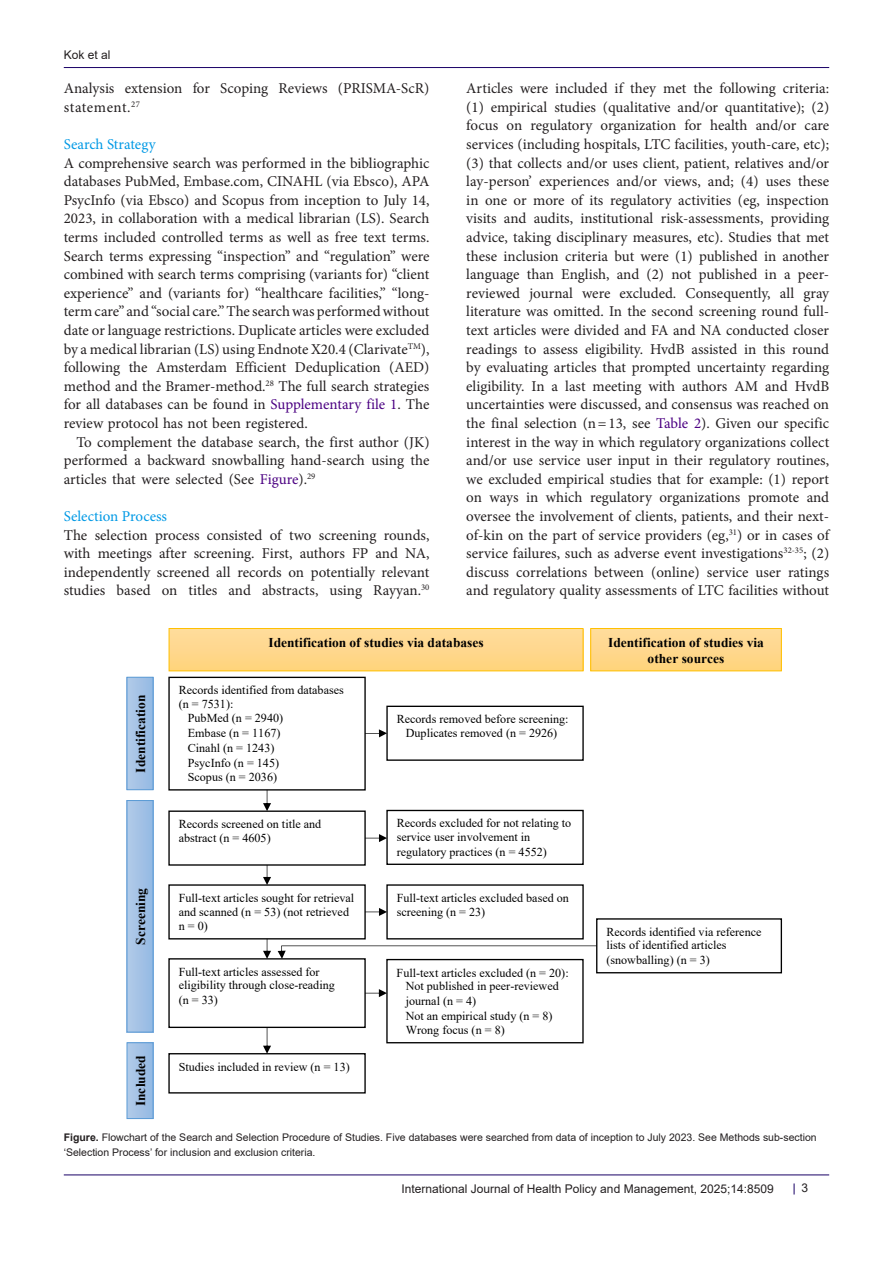
<style>
.page{position:relative;width:893px;height:1263px;background:#fff}
.page>*{position:absolute;margin:0;border:0;box-sizing:border-box;transform-origin:0 0}
.t1{font:15px/18.6px "Minion Pro";color:#231f20;text-align:justify}
.t2{font:15px "Minion Pro";color:#0099e5}
.t3{font:700 13.5px/16.2px "Times New Roman";color:#000;text-align:center}
.t4{font:12.15px/14.1px "Times New Roman";color:#000}
.t5{font:12px "Arial";color:#231f20}
.t6{font:10.5px/15px "Arial";color:#231f20}
.s1{color:#4b0082}
.s2{font-weight:700}
</style>
<div class="page">
<hr style="left:64px;top:67px;width:765px;height:1px;background:#190066">
<hr style="left:64px;top:1175px;width:765px;height:1px;background:#190066">
<div style="left:169px;top:628px;width:414px;height:43px;background:linear-gradient(to bottom,#ffdc9e,#ffd37c)"></div>
<div style="left:169px;top:628px;width:414px;height:43px;border:1px solid #ffc000"></div>
<div style="left:591px;top:628px;width:190px;height:43px;background:linear-gradient(to bottom,#ffdc9e,#ffd37c)"></div>
<div style="left:590px;top:628px;width:192px;height:43px;border:1px solid #ffc000"></div>
<div style="left:127px;top:677px;width:26px;height:113px;background:linear-gradient(to bottom,#a4c2e6,#a4c2e6)"></div>
<div style="left:127px;top:677px;width:26px;height:113px;border:1px solid #5b9bd5"></div>
<div style="left:127px;top:800px;width:26px;height:232px;background:linear-gradient(to bottom,#a4c2e6,#a4c2e6)"></div>
<div style="left:127px;top:800px;width:26px;height:232px;border:1px solid #5b9bd5"></div>
<div style="left:127px;top:1043px;width:26px;height:75px;background:linear-gradient(to bottom,#a4c2e6,#a4c2e6)"></div>
<div style="left:127px;top:1042px;width:26px;height:77px;border:1px solid #5b9bd5"></div>
<div style="left:168px;top:677px;width:198px;height:113px;border:1px solid #000"></div>
<div style="left:386px;top:706px;width:198px;height:55px;border:1px solid #000"></div>
<div style="left:168px;top:810px;width:198px;height:56px;border:1px solid #000"></div>
<svg style="left:263px;top:790px;width:8px;height:21px"></svg>
<div style="left:386px;top:810px;width:198px;height:55px;border:1px solid #000"></div>
<svg style="left:365px;top:834px;width:22px;height:8px"></svg>
<div style="left:168px;top:884px;width:198px;height:55px;border:1px solid #000"></div>
<div style="left:386px;top:884px;width:198px;height:55px;border:1px solid #000"></div>
<svg style="left:263px;top:865px;width:8px;height:20px"></svg>
<svg style="left:365px;top:908px;width:22px;height:8px"></svg>
<svg style="left:365px;top:729px;width:22px;height:8px"></svg>
<div style="left:168px;top:958px;width:198px;height:70px;border:1px solid #000"></div>
<div style="left:596px;top:918px;width:186px;height:55px;border:1px solid #000"></div>
<div style="left:386px;top:959px;width:198px;height:84px;border:1px solid #000"></div>
<svg style="left:263px;top:939px;width:8px;height:20px"></svg>
<svg style="left:278px;top:945px;width:319px;height:14px"></svg>
<svg style="left:365px;top:989px;width:22px;height:8px"></svg>
<div style="left:168px;top:1053px;width:198px;height:40px;border:1px solid #000"></div>
<svg style="left:263px;top:1027px;width:8px;height:27px"></svg>
<p class="t5" style="left:64px;top:46px;width:48px">Kok et al</p>
<p class="t1" style="left:64px;top:79px;width:367px">Analysis extension for Scoping Reviews (PRISMA-ScR) statement.<sup>27</sup></p>
<p class="t2" style="left:64px;top:134px;width:93px">Search Strategy</p>
<p class="t1" style="left:64px;top:154px;width:367px">A comprehensive search was performed in the bibliographic databases PubMed, Embase.com, CINAHL (via Ebsco), APA PsycInfo (via Ebsco) and Scopus from inception to July 14, 2023, in collaboration with a medical librarian (LS). Search terms included controlled terms as well as free text terms.<br>Search terms expressing “inspection” and “regulation” were combined with search terms comprising (variants for) “client experience” and (variants for) “healthcare facilities,” “long&shy;term care” and “social care.” The search was performed without date or language restrictions. Duplicate articles were excluded by a medical librarian (LS) using Endnote X20.4 (Clarivate<sup>TM</sup>), following the Amsterdam Efficient Deduplication (AED) method and the Bramer-method.<sup>28</sup> The full search strategies for all databases can be found in <span class="s1">Supplementary file 1</span>. The review protocol has not been registered.</p>
<p class="t1" style="left:64px;top:433px;width:367px;text-indent:13px">To complement the database search, the first author (JK) performed a backward snowballing hand-search using the articles that were selected (See <span class="s1">Figure</span>).<sup>29</sup></p>
<p class="t2" style="left:64px;top:506px;width:105px">Selection Process</p>
<p class="t1" style="left:64px;top:526px;width:367px">The selection process consisted of two screening rounds, with meetings after screening. First, authors FP and NA, independently screened all records on potentially relevant studies based on titles and abstracts, using Rayyan.<sup>30</sup></p>
<p class="t1" style="left:466px;top:79px;width:364px">Articles were included if they met the following criteria: (1) empirical studies (qualitative and/or quantitative); (2) focus on regulatory organization for health and/or care services (including hospitals, LTC facilities, youth-care, etc); (3) that collects and/or uses client, patient, relatives and/or lay-person’ experiences and/or views, and; (4) uses these in one or more of its regulatory activities (eg, inspection visits and audits, institutional risk-assessments, providing advice, taking disciplinary measures, etc). Studies that met these inclusion criteria but were (1) published in another language than English, and (2) not published in a peer&shy;reviewed journal were excluded. Consequently, all gray literature was omitted. In the second screening round full&shy;text articles were divided and FA and NA conducted closer readings to assess eligibility. HvdB assisted in this round by evaluating articles that prompted uncertainty regarding eligibility. In a last meeting with authors AM and HvdB uncertainties were discussed, and consensus was reached on the final selection (n=13, see <span class="s1">Table 2</span>). Given our specific interest in the way in which regulatory organizations collect and/or use service user input in their regulatory routines, we excluded empirical studies that for example: (1) report on ways in which regulatory organizations promote and oversee the involvement of clients, patients, and their next&shy;of-kin on the part of service providers (eg,<sup>31</sup>) or in cases of service failures, such as adverse event investigations<sup>32-35</sup>; (2) discuss correlations between (online) service user ratings and regulatory quality assessments of LTC facilities without</p>
<p class="t3" style="left:268px;top:634px;width:217px">Identification of studies via databases</p>
<p class="t3" style="left:608px;top:634px;width:157px">Identification of studies via other sources</p>
<p class="t3" style="left:132px;top:772px;width:79px;rotate:-90deg">Identification</p>
<p class="t3" style="left:132px;top:945px;width:58px;rotate:-90deg">Screening</p>
<p class="t3" style="left:132px;top:1106px;width:52px;rotate:-90deg">Included</p>
<p class="t4" style="left:179px;top:683px;width:167px">Records identified from databases</p>
<p class="t4" style="left:179px;top:696px;width:56px">(n = 7531):</p>
<p class="t4" style="left:188px;top:711px;width:97px">PubMed (n = 2940)</p>
<p class="t4" style="left:188px;top:726px;width:94px">Embase (n = 1167)</p>
<p class="t4" style="left:188px;top:741px;width:88px">Cinahl (n = 1243)</p>
<p class="t4" style="left:188px;top:755px;width:93px">PsycInfo (n = 145)</p>
<p class="t4" style="left:188px;top:769px;width:91px">Scopus (n = 2036)</p>
<p class="t4" style="left:397px;top:712px;width:173px;line-height:13.2px;text-align:center">Records removed before screening:<br>Duplicates removed (n = 2926)</p>
<p class="t4" style="left:179px;top:817px;width:144px;line-height:13.5px">Records screened on title and abstract (n = 4605)</p>
<p class="t4" style="left:397px;top:816px;width:176px;line-height:13.5px">Records excluded for not relating to service user involvement in</p>
<p class="t4" style="left:397px;top:844px;width:152px">regulatory practices (n = 4552)</p>
<p class="t4" style="left:179px;top:890px;width:177px">Full-text articles sought for retrieval and scanned (n = 53) (not retrieved n = 0)</p>
<p class="t4" style="left:397px;top:891px;width:174px;line-height:13.5px">Full-text articles excluded based on screening (n = 23)</p>
<p class="t4" style="left:179px;top:965px;width:158px;line-height:13.2px">Full-text articles assessed for eligibility through close-reading</p>
<p class="t4" style="left:179px;top:992px;width:41px">(n = 33)</p>
<p class="t4" style="left:397px;top:965px;width:174px;line-height:13.2px;text-align:center">Full-text articles excluded (n = 20):<br>Not published in peer-reviewed</p>
<p class="t4" style="left:406px;top:993px;width:148px;line-height:14.9px">journal (n = 4)<br>Not an empirical study (n = 8)<br>Wrong focus (n = 8)</p>
<p class="t4" style="left:179px;top:1059px;width:173px">Studies included in review (n = 13)</p>
<p class="t4" style="left:606px;top:924px;width:157px">Records identified via reference lists of identified articles (snowballing) (n = 3)</p>
<p class="t6" style="left:64px;top:1129px;width:754px"><span class="s2">Figure.</span> Flowchart of the Search and Selection Procedure of Studies. Five databases were searched from data of inception to July 2023. See Methods sub-section ‘Selection Process’ for inclusion and exclusion criteria.</p>
<p class="t5" style="left:402px;top:1180px;width:374px">International Journal of Health Policy and Management, 2025;14:8509</p>
<p class="t5" style="left:801px;top:1180px;width:8px">3</p>
</div>
